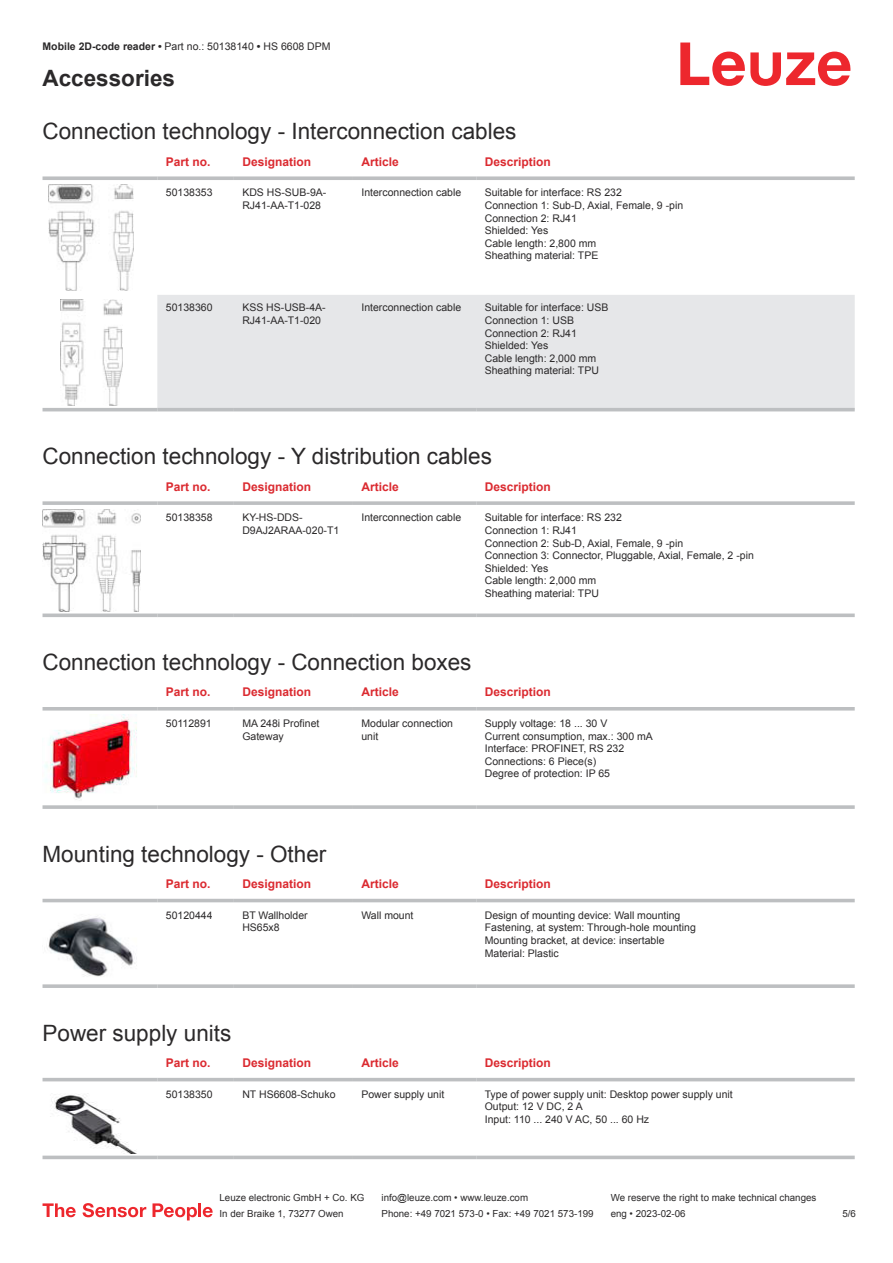
<style>
.page{position:relative;width:893px;height:1263px;background:#fff}
.page>*{position:absolute;margin:0;border:0;box-sizing:border-box;transform-origin:0 0}
.t1{font:22.5px "Arial";color:#2b292a}
.t2{font:700 22.5px "Arial";color:#2b292a}
.t3{font:700 12px "Arial";color:#db2a30}
.t4{font:10.5px/12.6px "Arial";color:#2b292a}
.t5{font:9.75px "Arial";color:#2b292a}
.s1{font-weight:700}
</style>
<div class="page">
<svg style="left:680px;top:43px;width:170px;height:43px"></svg>
<svg style="left:43px;top:184px;width:812px;height:228px"></svg>
<div style="left:157px;top:295px;width:698px;height:113px;background:#e6e7e9"></div>
<svg style="left:43px;top:176px;width:114px;height:4px"></svg>
<svg style="left:157px;top:176px;width:77px;height:4px"></svg>
<svg style="left:234px;top:176px;width:119px;height:4px"></svg>
<svg style="left:353px;top:176px;width:123px;height:4px"></svg>
<svg style="left:476px;top:176px;width:379px;height:4px;background:#c4c6c8"></svg>
<hr style="left:43px;top:408px;width:114px;height:3px;background:#bdbfc1">
<hr style="left:157px;top:408px;width:77px;height:3px;background:#bdbfc1">
<hr style="left:234px;top:408px;width:119px;height:3px;background:#bdbfc1">
<hr style="left:353px;top:408px;width:123px;height:3px;background:#bdbfc1">
<hr style="left:476px;top:408px;width:379px;height:3px;background:#bdbfc1">
<img style="left:49px;top:184px;width:85px;height:107px">
<img style="left:60px;top:299px;width:63px;height:106px">
<svg style="left:43px;top:501px;width:114px;height:4px"></svg>
<svg style="left:157px;top:501px;width:77px;height:4px"></svg>
<svg style="left:234px;top:501px;width:119px;height:4px"></svg>
<svg style="left:353px;top:501px;width:123px;height:4px"></svg>
<svg style="left:476px;top:501px;width:379px;height:4px;background:#c3c5c7"></svg>
<svg style="left:43px;top:613px;width:114px;height:4px"></svg>
<svg style="left:157px;top:613px;width:77px;height:4px"></svg>
<svg style="left:234px;top:613px;width:119px;height:4px"></svg>
<svg style="left:353px;top:613px;width:123px;height:4px"></svg>
<svg style="left:476px;top:613px;width:379px;height:4px;background:#c5c7c9"></svg>
<img style="left:43px;top:509px;width:97px;height:102px">
<svg style="left:43px;top:710px;width:812px;height:5px"></svg>
<hr style="left:43px;top:707px;width:114px;height:3px;background:#bdbfc1">
<hr style="left:157px;top:707px;width:77px;height:3px;background:#bdbfc1">
<hr style="left:234px;top:707px;width:119px;height:3px;background:#bdbfc1">
<hr style="left:353px;top:707px;width:123px;height:3px;background:#bdbfc1">
<hr style="left:476px;top:707px;width:379px;height:3px;background:#bdbfc1">
<svg style="left:43px;top:805px;width:114px;height:4px"></svg>
<svg style="left:157px;top:805px;width:77px;height:4px"></svg>
<svg style="left:234px;top:805px;width:119px;height:4px"></svg>
<svg style="left:353px;top:805px;width:123px;height:4px"></svg>
<svg style="left:476px;top:805px;width:379px;height:4px;background:#c3c5c7"></svg>
<img style="left:44px;top:715px;width:93px;height:85px">
<div style="left:43px;top:898px;width:812px;height:5px;background:#efeff0"></div>
<hr style="left:43px;top:899px;width:114px;height:3px;background:#bdbfc1">
<hr style="left:157px;top:899px;width:77px;height:3px;background:#bdbfc1">
<hr style="left:234px;top:899px;width:119px;height:3px;background:#bdbfc1">
<hr style="left:353px;top:899px;width:123px;height:3px;background:#bdbfc1">
<hr style="left:476px;top:899px;width:379px;height:3px;background:#bdbfc1">
<svg style="left:43px;top:984px;width:114px;height:4px"></svg>
<svg style="left:157px;top:984px;width:77px;height:4px"></svg>
<svg style="left:234px;top:984px;width:119px;height:4px"></svg>
<svg style="left:353px;top:984px;width:123px;height:4px"></svg>
<svg style="left:476px;top:984px;width:379px;height:4px;background:#c3c5c7"></svg>
<img style="left:48px;top:916px;width:87px;height:61px">
<svg style="left:43px;top:1077px;width:812px;height:83px"></svg>
<hr style="left:43px;top:1078px;width:114px;height:3px;background:#bdbfc1">
<hr style="left:157px;top:1078px;width:77px;height:3px;background:#bdbfc1">
<hr style="left:234px;top:1078px;width:119px;height:3px;background:#bdbfc1">
<hr style="left:353px;top:1078px;width:123px;height:3px;background:#bdbfc1">
<hr style="left:476px;top:1078px;width:379px;height:3px;background:#bdbfc1">
<svg style="left:43px;top:1155px;width:114px;height:4px"></svg>
<svg style="left:157px;top:1155px;width:77px;height:4px"></svg>
<svg style="left:234px;top:1155px;width:119px;height:4px"></svg>
<svg style="left:353px;top:1155px;width:123px;height:4px"></svg>
<svg style="left:476px;top:1155px;width:379px;height:4px;background:#c7c9ca"></svg>
<img style="left:43px;top:1086px;width:97px;height:67px">
<svg style="left:43px;top:1203px;width:33px;height:14px"></svg>
<svg style="left:83px;top:1203px;width:63px;height:14px"></svg>
<svg style="left:153px;top:1203px;width:44px;height:17px"></svg>
<hr style="left:198px;top:1203px;width:3px;height:14px;background:#ed272d">
<svg style="left:203px;top:1207px;width:10px;height:10px"></svg>
<p class="t4" style="left:43px;top:41px;width:290px"><span class="s1">Mobile 2D-code reader •</span> Part no.: 50138140 <span class="s1">•</span> HS 6608 DPM</p>
<h1 class="t2" style="left:43px;top:70px;width:134px">Accessories</h1>
<h1 class="t1" style="left:43px;top:123px;width:475px">Connection technology - Interconnection cables</h1>
<p class="t3" style="left:166px;top:157px;width:46px">Part no.</p>
<p class="t3" style="left:242px;top:157px;width:70px">Designation</p>
<p class="t3" style="left:361px;top:157px;width:39px">Article</p>
<p class="t3" style="left:485px;top:157px;width:68px">Description</p>
<p class="t4" style="left:166px;top:187px;width:48px">50138353</p>
<p class="t4" style="left:242px;top:187px;width:86px">KDS HS-SUB-9A-<br>RJ41-AA-T1-028</p>
<p class="t4" style="left:361px;top:187px;width:101px">Interconnection cable</p>
<p class="t4" style="left:485px;top:187px;width:200px">Suitable for interface: RS 232<br>Connection 1: Sub-D, Axial, Female, 9 -pin<br>Connection 2: RJ41<br>Shielded: Yes<br>Cable length: 2,800 mm<br>Sheathing material: TPE</p>
<p class="t4" style="left:166px;top:302px;width:48px">50138360</p>
<p class="t4" style="left:242px;top:302px;width:85px">KSS HS-USB-4A-<br>RJ41-AA-T1-020</p>
<p class="t4" style="left:361px;top:302px;width:101px">Interconnection cable</p>
<p class="t4" style="left:485px;top:302px;width:125px">Suitable for interface: USB<br>Connection 1: USB<br>Connection 2: RJ41<br>Shielded: Yes<br>Cable length: 2,000 mm<br>Sheathing material: TPU</p>
<h1 class="t1" style="left:43px;top:448px;width:451px">Connection technology - Y distribution cables</h1>
<p class="t3" style="left:166px;top:482px;width:46px">Part no.</p>
<p class="t3" style="left:242px;top:482px;width:70px">Designation</p>
<p class="t3" style="left:361px;top:482px;width:39px">Article</p>
<p class="t3" style="left:485px;top:482px;width:68px">Description</p>
<p class="t4" style="left:166px;top:512px;width:48px">50138358</p>
<p class="t4" style="left:242px;top:512px;width:98px">KY-HS-DDS-<br>D9AJ2ARAA-020-T1</p>
<p class="t4" style="left:361px;top:512px;width:101px">Interconnection cable</p>
<p class="t4" style="left:485px;top:512px;width:271px">Suitable for interface: RS 232<br>Connection 1: RJ41<br>Connection 2: Sub-D, Axial, Female, 9 -pin<br>Connection 3: Connector, Pluggable, Axial, Female, 2 -pin<br>Shielded: Yes<br>Cable length: 2,000 mm<br>Sheathing material: TPU</p>
<h1 class="t1" style="left:43px;top:653px;width:430px">Connection technology - Connection boxes</h1>
<p class="t3" style="left:166px;top:687px;width:46px">Part no.</p>
<p class="t3" style="left:242px;top:687px;width:70px">Designation</p>
<p class="t3" style="left:361px;top:687px;width:39px">Article</p>
<p class="t3" style="left:485px;top:687px;width:68px">Description</p>
<p class="t4" style="left:166px;top:718px;width:47px">50112891</p>
<p class="t4" style="left:242px;top:718px;width:79px">MA 248i Profinet<br>Gateway</p>
<p class="t4" style="left:361px;top:718px;width:93px">Modular connection unit</p>
<p class="t4" style="left:485px;top:718px;width:170px">Supply voltage: 18 ... 30 V<br>Current consumption, max.: 300 mA<br>Interface: PROFINET, RS 232<br>Connections: 6 Piece(s)<br>Degree of protection: IP 65</p>
<h1 class="t1" style="left:43px;top:845px;width:285px">Mounting technology - Other</h1>
<p class="t3" style="left:166px;top:879px;width:46px">Part no.</p>
<p class="t3" style="left:242px;top:879px;width:70px">Designation</p>
<p class="t3" style="left:361px;top:879px;width:39px">Article</p>
<p class="t3" style="left:485px;top:879px;width:68px">Description</p>
<p class="t4" style="left:166px;top:910px;width:48px">50120444</p>
<p class="t4" style="left:242px;top:910px;width:67px">BT Wallholder<br>HS65x8</p>
<p class="t4" style="left:361px;top:910px;width:54px">Wall mount</p>
<p class="t4" style="left:485px;top:910px;width:213px">Design of mounting device: Wall mounting Fastening, at system: Through-hole mounting Mounting bracket, at device: insertable Material: Plastic</p>
<h1 class="t1" style="left:43px;top:1024px;width:190px">Power supply units</h1>
<p class="t3" style="left:166px;top:1058px;width:46px">Part no.</p>
<p class="t3" style="left:242px;top:1058px;width:70px">Designation</p>
<p class="t3" style="left:361px;top:1058px;width:39px">Article</p>
<p class="t3" style="left:485px;top:1058px;width:68px">Description</p>
<p class="t4" style="left:166px;top:1089px;width:48px">50138350</p>
<p class="t4" style="left:242px;top:1089px;width:95px">NT HS6608-Schuko</p>
<p class="t4" style="left:361px;top:1089px;width:84px">Power supply unit</p>
<p class="t4" style="left:485px;top:1089px;width:250px">Type of power supply unit: Desktop power supply unit<br>Output: 12 V DC, 2 A<br>Input: 110 ... 240 V AC, 50 ... 60 Hz</p>
<p class="t5" style="left:220px;top:1194px;width:146px">Leuze electronic GmbH + Co. KG</p>
<p class="t5" style="left:381px;top:1194px;width:148px">info@leuze.com • www.leuze.com</p>
<p class="t5" style="left:611px;top:1194px;width:207px">We reserve the right to make technical changes</p>
<p class="t5" style="left:220px;top:1210px;width:126px">In der Braike 1, 73277 Owen</p>
<p class="t5" style="left:381px;top:1210px;width:214px">Phone: +49 7021 573-0 • Fax: +49 7021 573-199</p>
<p class="t5" style="left:611px;top:1210px;width:76px">eng • 2023-02-06</p>
<p class="t5" style="left:842px;top:1210px;width:15px">5 /6</p>
</div>
